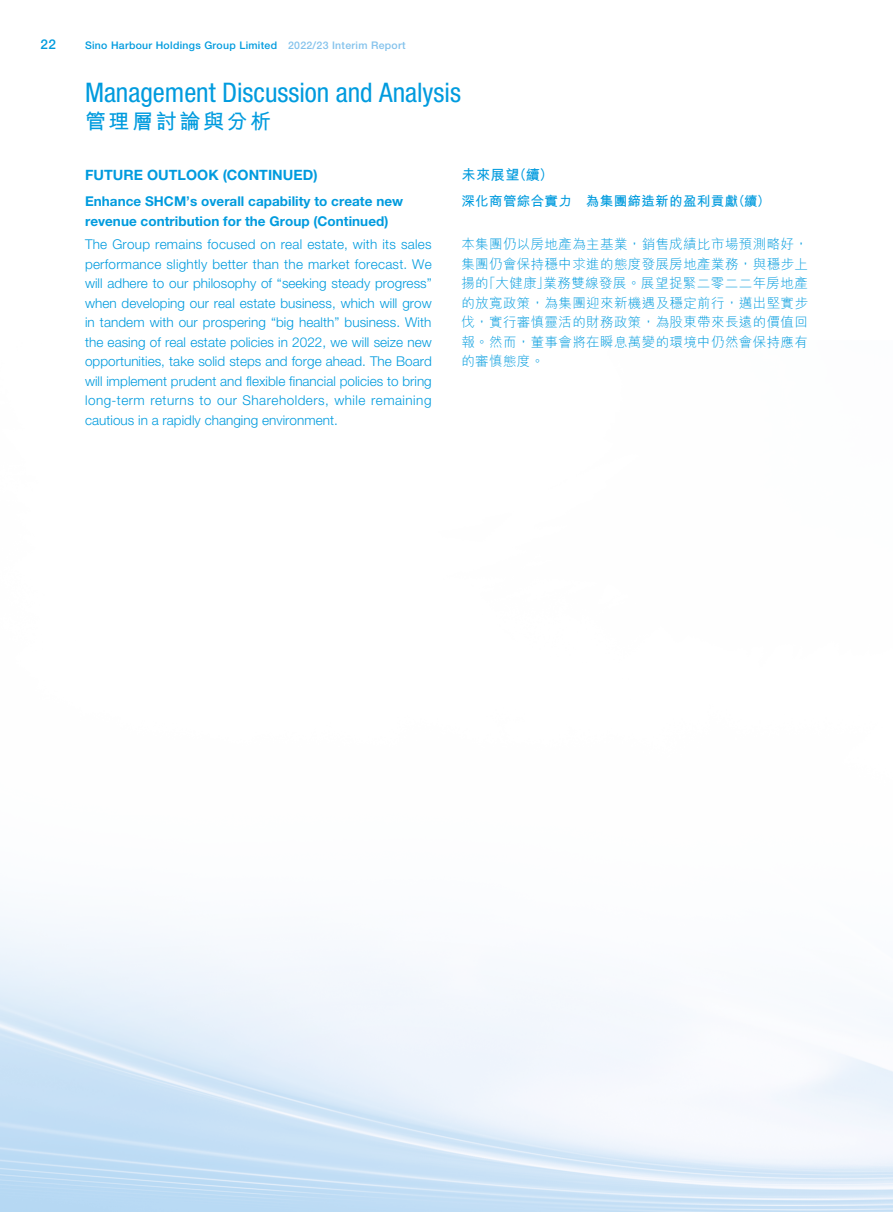
<style>
.page{position:relative;width:893px;height:1212px;background:#fff}
.page>*{position:absolute;margin:0;border:0;box-sizing:border-box;transform-origin:0 0}
.t1{font:condensed 27px "Helvetica Neue LT Std";color:#009bde}
.t2{font:700 21px "M Hei HK";letter-spacing:.125em;color:#009bde}
.t3{font:700 14.25px "Helvetica Neue LT Std";letter-spacing:.005em;color:#009bde}
.t4{font:700 14.25px "M Hei HK";color:#009bde}
.t5{font:300 13.5px/19.5px "Helvetica Neue LT Std";letter-spacing:.005em;color:#009bde;text-align:justify}
.t6{font:300 13.5px/19.5px "M Hei HK";letter-spacing:.03em;color:#009bde;text-align:justify}
.t7{font:700 13.5px/19.5px "Helvetica Neue LT Std";letter-spacing:.005em;color:#009bde}
.t8{font:700 13.5px "M Hei HK";letter-spacing:.03em;color:#009bde}
.t9{font:500 13.5px "Helvetica Neue LT Std";color:#009bde}
.t10{font:500 10.5px "Helvetica Neue LT Std";letter-spacing:.03em;color:#009bde}
.s1{color:#83c2ec}
</style>
<div class="page">
<p class="t9" style="left:41px;top:36px;width:17px">22</p>
<p class="t10" style="left:85px;top:39px;width:322px">Sino Harbour Holdings Group Limited <span class="s1">2022/23 Interim Report</span></p>
<h1 class="t1" style="left:85px;top:77px;width:377px">Management Discussion and Analysis</h1>
<h2 class="t2" style="left:85px;top:106px;width:188px">管理層討論與分析</h2>
<p class="t3" style="left:85px;top:166px;width:234px">FUTURE OUTLOOK (CONTINUED)</p>
<p class="t7" style="left:85px;top:191px;width:320px">Enhance SHCM’s overall capability to create new revenue contribution for the Group (Continued)</p>
<p class="t5" style="left:85px;top:235px;width:348px">The Group remains focused on real estate, with its sales performance slightly better than the market forecast. We will adhere to our philosophy of “seeking steady progress” when developing our real estate business, which will grow in tandem with our prospering “big health” business. With the easing of real estate policies in 2022, we will seize new opportunities, take solid steps and forge ahead. The Board will implement prudent and flexible financial policies to bring long-term returns to our Shareholders, while remaining cautious in a rapidly changing environment.</p>
<p class="t4" style="left:461px;top:165px;width:94px">未來展望（續）</p>
<p class="t8" style="left:461px;top:191px;width:310px">深化商管綜合實力 為集團締造新的盈利貢獻（續）</p>
<p class="t6" style="left:461px;top:234px;width:348px">本集團仍以房地產為主基業，銷售成績比市場預測略好，集團仍會保持穩中求進的態度發展房地產業務，與穩步上揚的「大健康」業務雙線發展。展望捉緊二零二二年房地產的放寬政策，為集團迎來新機遇及穩定前行，邁出堅實步伐，實行審慎靈活的財務政策，為股東帶來長遠的價值回報。然而，董事會將在瞬息萬變的環境中仍然會保持應有的審慎態度。</p>
</div>
